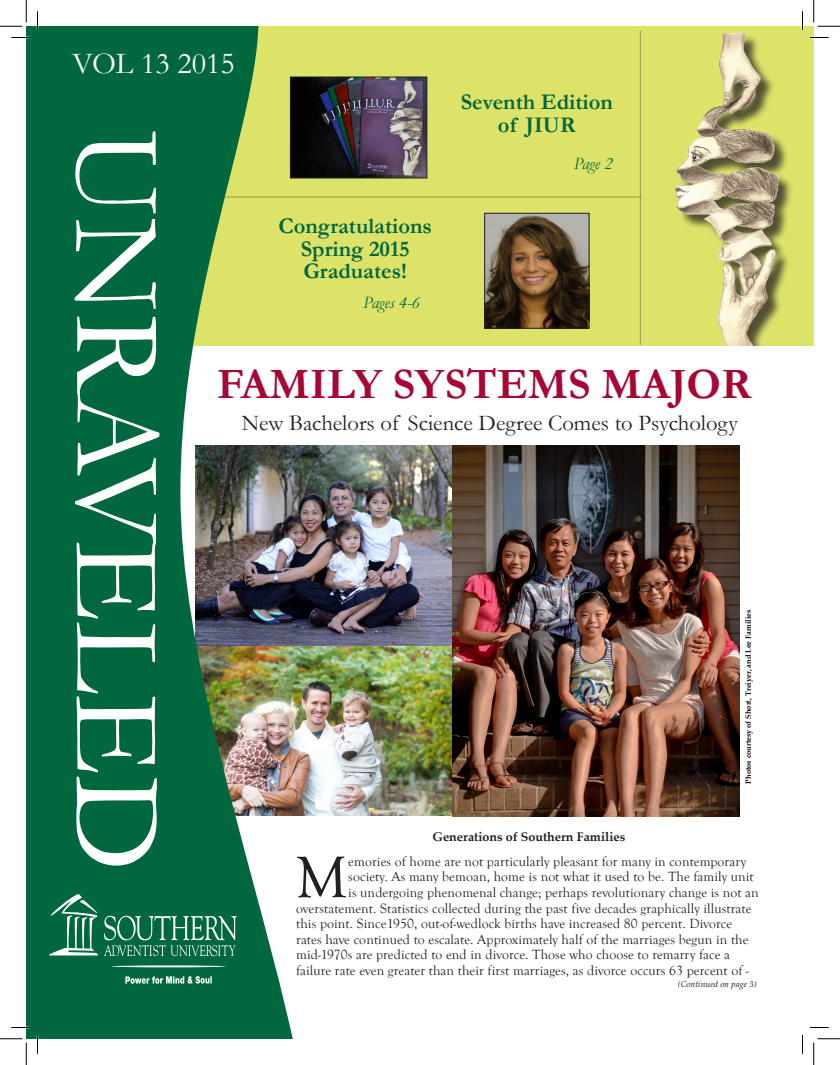
<style>
.page{position:relative;width:840px;height:1065px;background:#fff}
.page>*{position:absolute;margin:0;border:0;box-sizing:border-box;transform-origin:0 0}
.t1{font:125px "Garamond";color:#fff}
.t2{font:60.12px "Goudy Old Style T";color:#231f20}
.t3{font:700 43.75px "Garamond";color:#a60733}
.t4{font:30.62px "Garamond";color:#fff}
.t5{font:22.62px "Garamond";color:#231f20}
.t6{font:700 22.5px/22.5px "Garamond";color:#00673e;text-align:center}
.t7{font:italic 17.5px "Garamond";color:#00673e}
.t8{font:13.75px "Goudy Old Style T";letter-spacing:.01em;color:#231f20}
.t9{font:700 12.5px "Palatino Linotype";color:#231f20}
.t10{font:italic 8.75px "Palatino Linotype";color:#231f20}
.t11{font:700 7.5px "Palatino Linotype";color:#000}
</style>
<div class="page">
<img style="left:452px;top:446px;width:287px;height:370px">
<div style="left:45px;top:26px;width:769px;height:320px;background:#dde269"></div>
<img style="left:674px;top:33px;width:117px;height:313px">
<hr style="left:218px;top:196px;width:423px;height:2px;background:#231f20">
<img style="left:26px;top:26px;width:426px;height:1013px">
<hr style="left:640px;top:31px;width:1px;height:314px;background:#231f20">
<div style="left:269px;top:298px;width:151px;height:20px;background:#dde269"></div>
<img style="left:292px;top:79px;width:133px;height:97px">
<div style="left:290px;top:77px;width:137px;height:101px;border:1px solid #231f20"></div>
<img style="left:486px;top:215px;width:101px;height:112px">
<div style="left:484px;top:213px;width:105px;height:116px;border:1px solid #231f20"></div>
<svg style="left:49px;top:894px;width:49px;height:61px;background:#3c8a6b"></svg>
<svg style="left:104px;top:915px;width:133px;height:41px;background:#348665"></svg>
<svg style="left:125px;top:976px;width:87px;height:8px"></svg>
<hr style="left:112px;top:965px;width:114px;height:2px;background:#fff;border-radius:50%">
<svg style="left:11px;top:37px;width:19px;height:1px"></svg>
<svg style="left:810px;top:37px;width:19px;height:1px"></svg>
<svg style="left:11px;top:1027px;width:19px;height:1px"></svg>
<svg style="left:810px;top:1027px;width:19px;height:1px"></svg>
<svg style="left:37px;top:11px;width:1px;height:19px"></svg>
<svg style="left:37px;top:1035px;width:1px;height:19px"></svg>
<svg style="left:802px;top:11px;width:1px;height:19px"></svg>
<svg style="left:802px;top:1035px;width:1px;height:19px"></svg>
<svg style="left:0;top:0;width:27px;height:27px"></svg>
<svg style="left:0;top:1039px;width:27px;height:26px"></svg>
<svg style="left:814px;top:0;width:26px;height:27px"></svg>
<svg style="left:814px;top:1039px;width:26px;height:26px"></svg>
<h3 class="t4" style="left:72px;top:43px;width:164px">VOL 13 2015</h3>
<h3 class="t6" style="left:461px;top:91px;width:154px">Seventh Edition</h3>
<h1 class="t1" style="left:201px;top:129px;width:744px;rotate:90deg">UNRAVELED</h1>
<h3 class="t6" style="left:498px;top:113px;width:79px">of JIUR</h3>
<h3 class="t6" style="left:279px;top:215px;width:155px">Congratulations<br>Spring 2015<br>Graduates!</h3>
<p class="t7" style="left:363px;top:291px;width:58px">Pages 4-6</p>
<p class="t7" style="left:574px;top:151px;width:40px">Page 2</p>
<h3 class="t3" style="left:217px;top:355px;width:536px">family systems major</h3>
<h3 class="t5" style="left:242px;top:408px;width:498px">New Bachelors of Science Degree Comes to Psychology</h3>
<p class="t9" style="left:433px;top:828px;width:194px">Generations of Southern Families</p>
<p class="t11" style="left:743px;top:784px;width:175px;rotate:-90deg">Photos courtesy of Short, Treiyer, and Lee Families</p>
<h2 class="t2" style="left:296px;top:844px;width:53px">M</h2>
<p class="t8" style="left:348px;top:854px;width:399px">emories of home are not particularly pleasant for many in contemporary</p>
<p class="t8" style="left:348px;top:869px;width:407px">society. As many bemoan, home is not what it used to be. The family unit</p>
<p class="t8" style="left:348px;top:885px;width:412px">is undergoing phenomenal change; perhaps revolutionary change is not an</p>
<p class="t8" style="left:296px;top:901px;width:457px">overstatement. Statistics collected during the past five decades graphically illustrate</p>
<p class="t8" style="left:296px;top:916px;width:437px">this point. Since1950, out-of-wedlock births have increased 80 percent. Divorce</p>
<p class="t8" style="left:296px;top:932px;width:454px">rates have continued to escalate. Approximately half of the marriages begun in the</p>
<p class="t8" style="left:296px;top:947px;width:435px">mid-1970s are predicted to end in divorce. Those who choose to remarry face a</p>
<p class="t8" style="left:296px;top:963px;width:454px">failure rate even greater than their first marriages, as divorce occurs 63 percent of -</p>
<p class="t10" style="left:678px;top:978px;width:80px">(Continued on page 3)</p>
</div>
